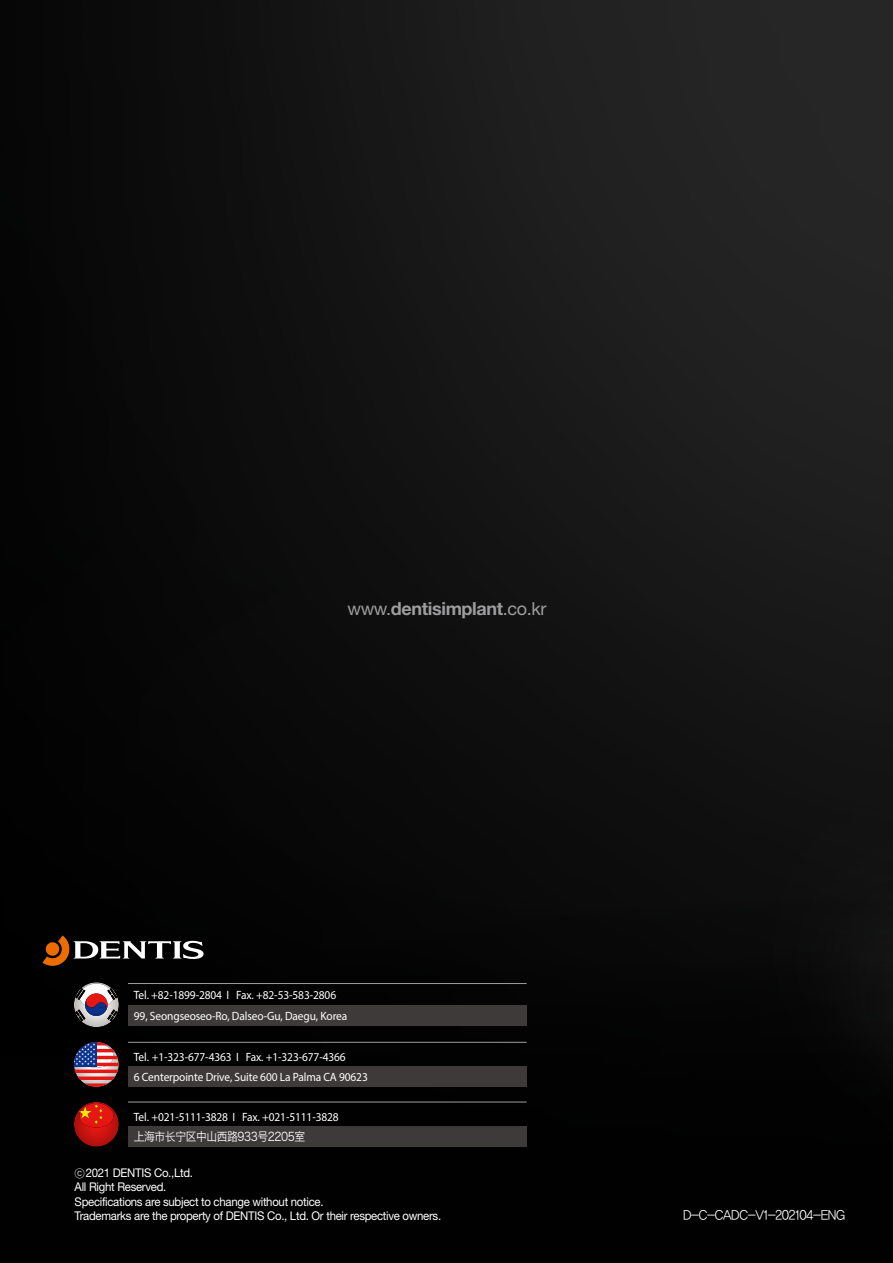
<style>
.page{position:relative;width:893px;height:1263px;background:#fff}
.page>*{position:absolute;margin:0;border:0;box-sizing:border-box;transform-origin:0 0}
.t1{font:700 18px "Helvetica Neue";letter-spacing:-.02em;color:#9d9d9f}
.t2{font:13.5px "YDVYGO12 KS Cpc EUC H";letter-spacing:-.025em;color:#fff;scale:.95 1}
.t3{font:12px/20.4px "Myriad Pro";letter-spacing:-.01em;color:#fff;scale:.95 1}
.t4{font:12px/14.4px "Helvetica Neue";letter-spacing:-.025em;color:#fff;scale:.95 1}
.t5{font:12px "Hiragino Sans GB W3 G Bpc EUC H";letter-spacing:-.04em;color:#fff;scale:.9 1}
.s1{font-weight:400}
.s2{font-family:"YDVYGO12 KS Cpc EUC H"}
</style>
<div class="page">
<img style="left:0;top:0;width:735px;height:353px">
<div style="left:735px;top:0;width:158px;height:395px;background:#252525"></div>
<img style="left:0;top:353px;width:630px;height:910px">
<div style="left:630px;top:353px;width:106px;height:42px;background:#1e1e1e"></div>
<img style="left:613px;top:395px;width:280px;height:868px">
<svg style="left:43px;top:935px;width:161px;height:33px"></svg>
<div style="left:128px;top:1005px;width:399px;height:21px;background:#3e3a39"></div>
<hr style="left:128px;top:983px;width:399px;height:1px;background:#9d9d9f">
<img style="left:117px;top:985px;width:2px;height:41px">
<svg style="left:74px;top:982px;width:43px;height:45px"></svg>
<div style="left:128px;top:1066px;width:399px;height:21px;background:#3e3a39"></div>
<hr style="left:128px;top:1042px;width:399px;height:1px;background:#9d9d9f">
<svg style="left:74px;top:1042px;width:45px;height:45px"></svg>
<hr style="left:74px;top:1049px;width:45px;height:3px;background:#e61613;border-radius:50%">
<hr style="left:74px;top:1056px;width:45px;height:3px;background:#e61613;border-radius:50%">
<hr style="left:74px;top:1063px;width:45px;height:3px;background:#e61613;border-radius:50%">
<svg style="left:74px;top:1069px;width:45px;height:4px"></svg>
<svg style="left:74px;top:1076px;width:45px;height:4px"></svg>
<svg style="left:74px;top:1083px;width:45px;height:4px"></svg>
<hr style="left:74px;top:1042px;width:45px;height:3px;background:#e61613;border-radius:50%">
<svg style="left:74px;top:1042px;width:23px;height:1px"></svg>
<svg style="left:74px;top:1043px;width:39px;height:25px"></svg>
<div style="left:128px;top:1126px;width:399px;height:20px;background:#3e3a39"></div>
<hr style="left:128px;top:1102px;width:399px;height:1px;background:#9d9d9f">
<img style="left:74px;top:1102px;width:38px;height:45px">
<svg style="left:74px;top:1102px;width:45px;height:45px"></svg>
<svg style="left:79px;top:1103px;width:34px;height:24px"></svg>
<h1 class="t1" style="left:347px;top:598px;width:200px"><span class="s1">www.</span>dentisimplant<span class="s1">.co.kr</span></h1>
<p class="t3" style="left:134px;top:985px;width:226px">Tel. +82-1899-2804 І Fax. +82-53-583-2806<br>99, Seongseoseo-Ro, Dalseo-Gu, Daegu, Korea</p>
<p class="t3" style="left:134px;top:1047px;width:248px">Tel. +1-323-677-4363 І Fax. +1-323-677-4366<br>6 Centerpointe Drive, Suite 600 La Palma CA 90623</p>
<p class="t3" style="left:134px;top:1106px;width:217px">Tel. +021-5111-3828 І Fax. +021-5111-3828</p>
<p class="t5" style="left:134px;top:1132px;width:192px">上海市长宁区中山西路933号2205室</p>
<p class="t4" style="left:75px;top:1167px;width:387px"><span class="s2">ⓒ</span>2021 DENTIS Co.,Ltd.<br>All Right Reserved.<br>Specifications are subject to change without notice.<br>Trademarks are the property of DENTIS Co., Ltd. Or their respective owners.</p>
<p class="t2" style="left:683px;top:1208px;width:172px">D-C-CADC-V1-202104-ENG</p>
</div>
